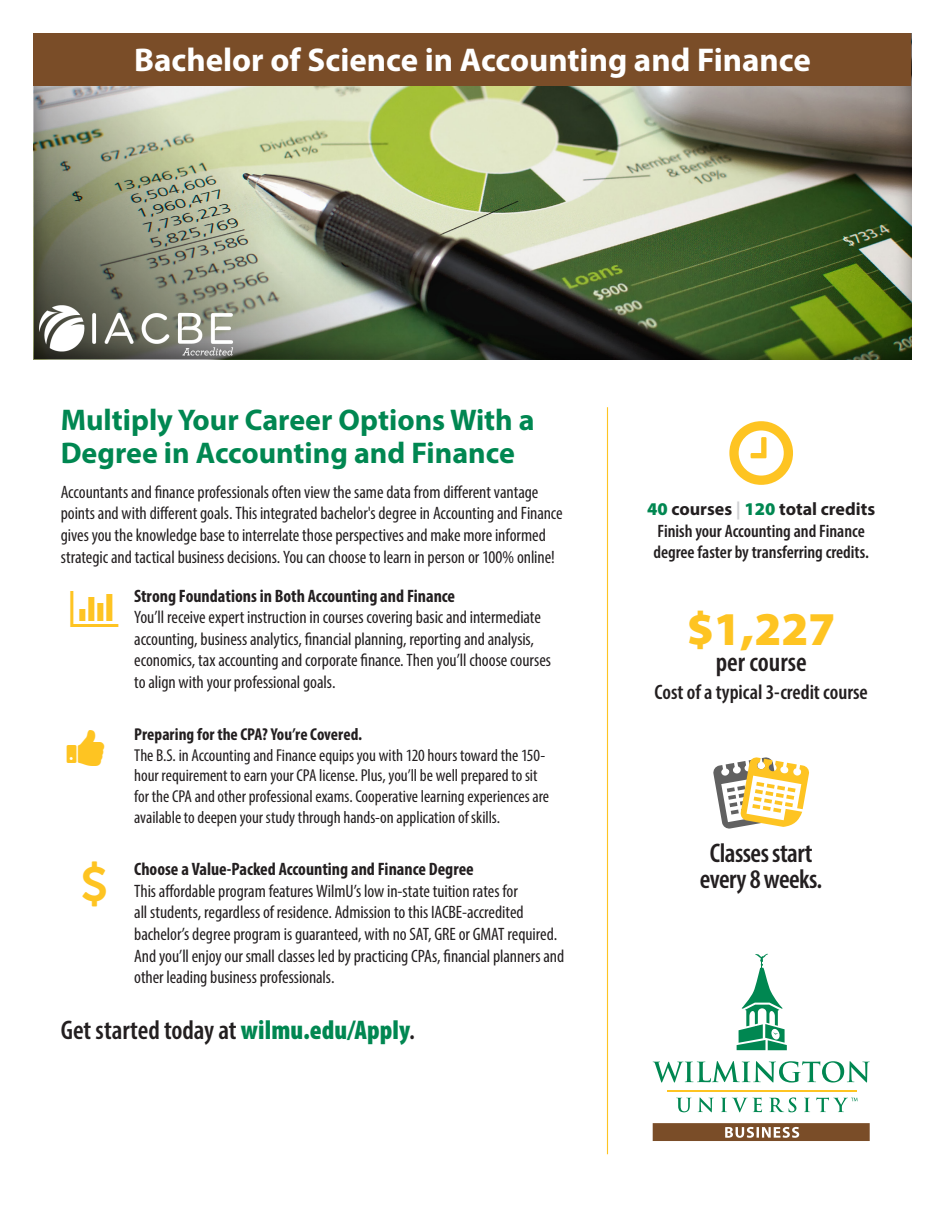
<style>
.page{position:relative;width:945px;height:1215px;background:#fff}
.page>*{position:absolute;margin:0;border:0;box-sizing:border-box;transform-origin:0 0}
.t1{font:900 47.25px "Myriad Pro";color:#fec422}
.t2{font:700 33px "Myriad Pro";color:#fff}
.t3{font:700 30px/33px "Myriad Pro";color:#008751}
.Fact{font:600 condensed 27px/25.5px "Myriad Pro";letter-spacing:-.01em;color:#231f20;text-align:center}
.t4{font:600 condensed 21px "Myriad Pro";color:#231f20}
.t5{font:condensed 18px/21.6px "Myriad Pro";letter-spacing:-.005em;color:#231f20}
.t6{font:700 condensed 18px "Myriad Pro";color:#231f20}
.t7{font:600 condensed 18px/21.6px "Myriad Pro";color:#231f20}
.t8{font:700 18px "Myriad Pro";color:#231f20}
.t9{font:condensed 17.25px/20.7px "Myriad Pro";letter-spacing:-.005em;color:#231f20}
.t10{font:700 condensed 17.25px "Myriad Pro";color:#231f20}
.s1{font-weight:900;color:#008751}
.s2{color:#d1d2d4}
</style>
<div class="page">
<div style="left:33px;top:33px;width:879px;height:328px;background:#231f20;opacity:.4"></div>
<div style="left:33px;top:33px;width:437px;height:328px;background:#231f20;opacity:.4"></div>
<img style="left:38px;top:304px;width:195px;height:55px">
<div style="left:34px;top:33px;width:877px;height:53px;background:#7a4d28"></div>
<hr style="left:607px;top:407px;width:1px;height:747px;background:#fec422">
<svg style="left:676px;top:1098px;width:15px;height:14px"></svg>
<svg style="left:698px;top:1097px;width:16px;height:15px"></svg>
<svg style="left:721px;top:1098px;width:41px;height:14px"></svg>
<svg style="left:769px;top:1097px;width:27px;height:15px"></svg>
<svg style="left:804px;top:1098px;width:6px;height:14px"></svg>
<svg style="left:653px;top:1061px;width:217px;height:22px"></svg>
<hr style="left:668px;top:1091px;width:189px;height:1px;background:#fec422">
<svg style="left:737px;top:954px;width:50px;height:96px"></svg>
<svg style="left:816px;top:1097px;width:41px;height:15px"></svg>
<svg style="left:653px;top:1123px;width:217px;height:18px;background:#88603f"></svg>
<svg style="left:713px;top:757px;width:96px;height:72px"></svg>
<p class="t2" style="left:134px;top:39px;width:678px">Bachelor of Science in Accounting and Finance</p>
<p class="t3" style="left:61px;top:402px;width:476px">Multiply Your Career Options With a<br>Degree in Accounting and Finance</p>
<p class="t5" style="left:61px;top:481px;width:504px">Accountants and finance professionals often view the same data from different vantage points and with different goals. This integrated bachelor's degree in Accounting and Finance gives you the knowledge base to interrelate those perspectives and make more informed strategic and tactical business decisions. You can choose to learn in person or 100% online!</p>
<p class="t6" style="left:134px;top:584px;width:322px">Strong Foundations in Both Accounting and Finance</p>
<p class="t5" style="left:134px;top:606px;width:418px">You’ll receive expert instruction in courses covering basic and intermediate accounting, business analytics, financial planning, reporting and analysis, economics, tax accounting and corporate finance. Then you’ll choose courses to align with your professional goals.</p>
<p class="t10" style="left:134px;top:723px;width:230px">Preparing for the CPA? You’re Covered.</p>
<p class="t9" style="left:134px;top:744px;width:416px">The B.S. in Accounting and Finance equips you with 120 hours toward the 150- hour requirement to earn your CPA license. Plus, you’ll be well prepared to sit for the CPA and other professional exams. Cooperative learning experiences are available to deepen your study through hands-on application of skills.</p>
<p class="t6" style="left:134px;top:858px;width:341px">Choose a Value-Packed Accounting and Finance Degree</p>
<p class="t5" style="left:134px;top:880px;width:432px">This affordable program features WilmU’s low in-state tuition rates for<br>all students, regardless of residence. Admission to this IACBE-accredited bachelor’s degree program is guaranteed, with no SAT, GRE or GMAT required.<br>And you’ll enjoy our small classes led by practicing CPAs, financial planners and other leading business professionals.</p>
<p class="Fact" style="left:61px;top:1017px;width:356px">Get started today at <span class="s1">wilmu.edu/Apply</span>.</p>
<p class="t8" style="left:647px;top:497px;width:229px"><span class="s1">40</span> courses <span class="s2">|</span> <span class="s1">120</span> total credits</p>
<p class="t7" style="left:653px;top:520px;width:217px">Finish your Accounting and Finance degree faster by transferring credits.</p>
<p class="t1" style="left:687px;top:598px;width:150px">$1,227</p>
<p class="Fact" style="left:716px;top:649px;width:93px">per course</p>
<p class="t4" style="left:655px;top:679px;width:215px">Cost of a typical 3-credit course</p>
<p class="Fact" style="left:700px;top:840px;width:124px">Classes start every 8 weeks.</p>
</div>
